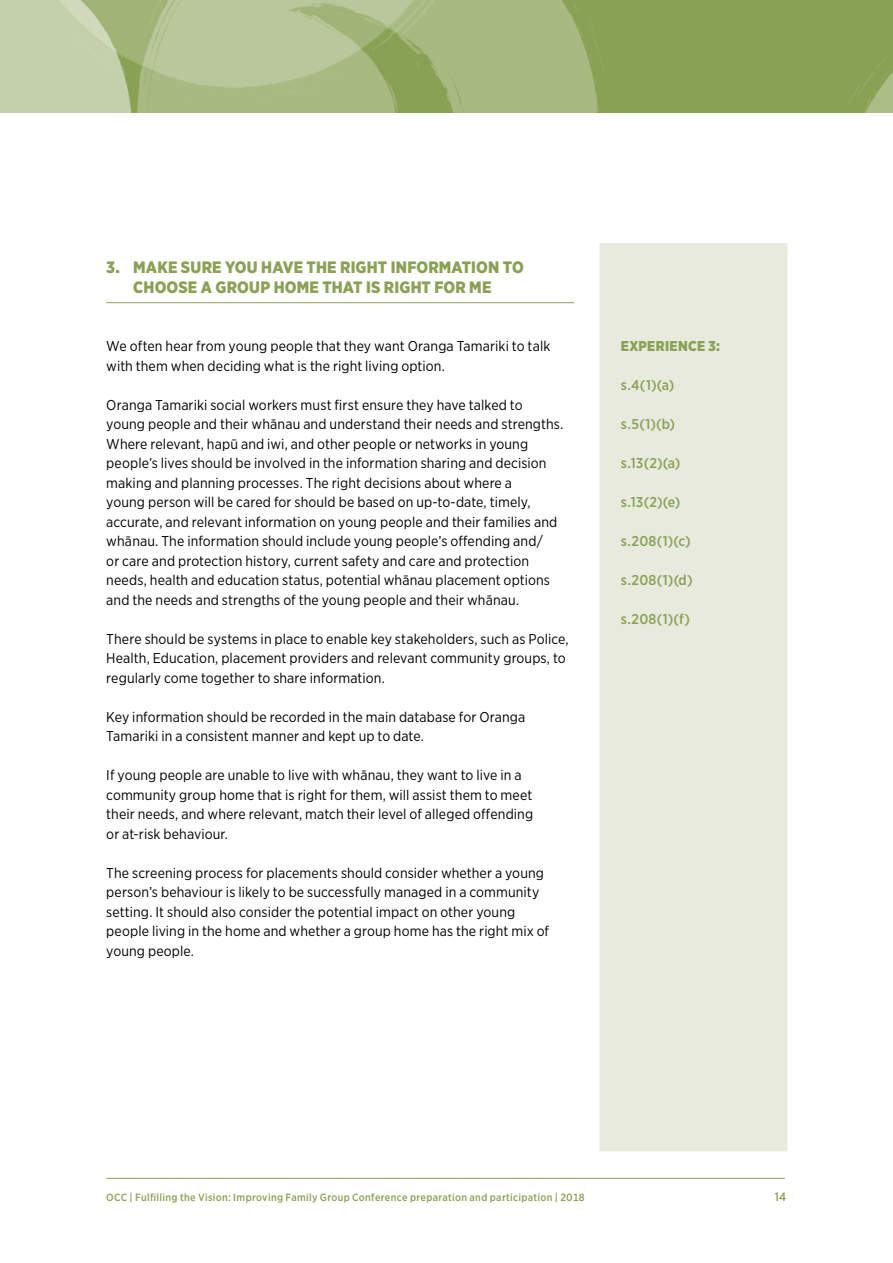
<style>
.page{position:relative;width:893px;height:1263px;background:#fff}
.page>*{position:absolute;margin:0;border:0;box-sizing:border-box;transform-origin:0 0}
.t1{font:900 16.5px/19.5px "Gotham Narrow";letter-spacing:.01em;color:#8aa155;text-align:center}
.t2{font:14.25px/19.5px "Gotham Narrow";letter-spacing:.005em;color:#000}
.t3{font:500 14.25px "Gotham Narrow";color:#88a155}
.t4{font:900 14.25px "Gotham Narrow";letter-spacing:.025em;color:#88a155}
.t5{font:500 12px "Gotham Narrow";color:#8aa155}
.t6{font:500 10.5px "Gotham Narrow";letter-spacing:.03em;color:#8aa155}
</style>
<div class="page">
<hr style="left:106px;top:1178px;width:679px;height:1px;background:#8aa155">
<div style="left:600px;top:243px;width:187px;height:908px;background:#e8eadd"></div>
<hr style="left:106px;top:302px;width:468px;height:1px;background:#8aa155">
<img style="left:0;top:0;width:893px;height:113px">
<p class="t1" style="left:106px;top:257px;width:419px">3. MAKE SURE YOU HAVE THE RIGHT INFORMATION TO<br>CHOOSE A GROUP HOME THAT IS RIGHT FOR ME</p>
<p class="t2" style="left:106px;top:336px;width:446px">We often hear from young people that they want Oranga Tamariki to talk with them when deciding what is the right living option.</p>
<p class="t2" style="left:106px;top:394px;width:459px">Oranga Tamariki social workers must first ensure they have talked to young people and their whānau and understand their needs and strengths.<br>Where relevant, hapū and iwi, and other people or networks in young people’s lives should be involved in the information sharing and decision making and planning processes. The right decisions about where a<br>young person will be cared for should be based on up-to-date, timely, accurate, and relevant information on young people and their families and whānau. The information should include young people’s offending and/<br>or care and protection history, current safety and care and protection needs, health and education status, potential whānau placement options and the needs and strengths of the young people and their whānau.</p>
<p class="t2" style="left:106px;top:628px;width:464px">There should be systems in place to enable key stakeholders, such as Police,<br>Health, Education, placement providers and relevant community groups, to regularly come together to share information.</p>
<p class="t2" style="left:106px;top:706px;width:421px">Key information should be recorded in the main database for Oranga<br>Tamariki in a consistent manner and kept up to date.</p>
<p class="t2" style="left:106px;top:765px;width:428px">If young people are unable to live with whānau, they want to live in a community group home that is right for them, will assist them to meet their needs, and where relevant, match their level of alleged offending or at-risk behaviour.</p>
<p class="t2" style="left:106px;top:862px;width:444px">The screening process for placements should consider whether a young person’s behaviour is likely to be successfully managed in a community setting. It should also consider the potential impact on other young people living in the home and whether a group home has the right mix of young people.</p>
<p class="t4" style="left:621px;top:337px;width:101px">EXPERIENCE 3:</p>
<p class="t3" style="left:621px;top:376px;width:55px">s.4(1)(a)</p>
<p class="t3" style="left:621px;top:415px;width:56px">s.5(1)(b)</p>
<p class="t3" style="left:621px;top:454px;width:61px">s.13(2)(a)</p>
<p class="t3" style="left:621px;top:493px;width:61px">s.13(2)(e)</p>
<p class="t3" style="left:621px;top:532px;width:71px">s.208(1)(c)</p>
<p class="t3" style="left:621px;top:571px;width:73px">s.208(1)(d)</p>
<p class="t3" style="left:621px;top:610px;width:71px">s.208(1)(f)</p>
<p class="t6" style="left:106px;top:1191px;width:480px">OCC | Fulfilling the Vision: Improving Family Group Conference preparation and participation | 2018</p>
<p class="t5" style="left:775px;top:1189px;width:13px">14</p>
</div>
